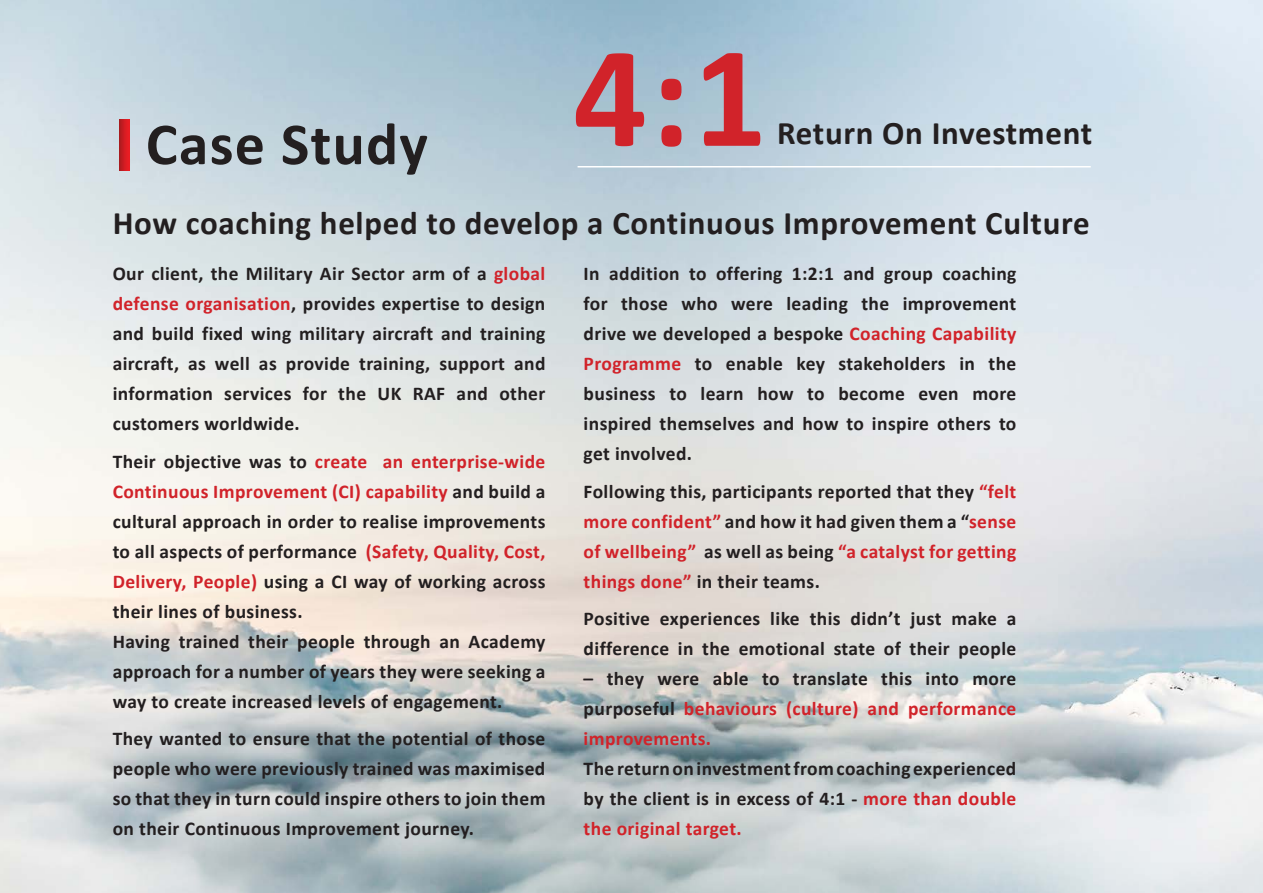
<style>
.page{position:relative;width:1263px;height:893px;background:#fff}
.page>*{position:absolute;margin:0;border:0;box-sizing:border-box;transform-origin:0 0}
.t1{font:700 145.65px "Calibri";color:#d1232a}
.t2{font:700 60px "Calibri";letter-spacing:.02em;color:#231f20}
.t3{font:700 33px "Calibri";letter-spacing:.02em;color:#231f20}
.t4{font:700 19.5px/30px "Calibri";letter-spacing:.02em;color:#231f20;text-align:justify}
.s1{color:#d1232a}
</style>
<div class="page">
<img style="left:0;top:0;width:1263px;height:893px">
<svg style="left:119px;top:119px;width:11px;height:51px"></svg>
<hr style="left:578px;top:166px;width:513px;height:1px;background:#fff">
<p class="t2" style="left:146px;top:106px;width:283px">Case Study</p>
<p class="t1" style="left:573px;top:4px;width:195px">4:1</p>
<p class="t3" style="left:777px;top:112px;width:317px">Return On Investment</p>
<p class="t3" style="left:113px;top:202px;width:978px">How coaching helped to develop a Continuous Improvement Culture</p>
<p class="t4" style="left:113px;top:259px;width:434px">Our client, the Military Air Sector arm of a <span class="s1">global defense organisation</span>, provides expertise to design and build fixed wing military aircraft and training aircraft, as well as provide training, support and information services for the UK RAF and other customers worldwide.</p>
<p class="t4" style="left:113px;top:446px;width:434px">Their objective was to <span class="s1">create an enterprise-wide Continuous Improvement (CI) capability</span> and build a cultural approach in order to realise improvements to all aspects of performance <span class="s1">(Safety, Quality, Cost, Delivery, People)</span> using a CI way of working across their lines of business.</p>
<p class="t4" style="left:113px;top:626px;width:434px">Having trained their people through an Academy approach for a number of years they were seeking a way to create increased levels of engagement.</p>
<p class="t4" style="left:113px;top:724px;width:434px">They wanted to ensure that the potential of those people who were previously trained was maximised so that they in turn could inspire others to join them on their Continuous Improvement journey.</p>
<p class="t4" style="left:584px;top:259px;width:434px">In addition to offering 1:2:1 and group coaching for those who were leading the improvement drive we developed a bespoke <span class="s1">Coaching Capability Programme</span> to enable key stakeholders in the business to learn how to become even more inspired themselves and how to inspire others to get involved.</p>
<p class="t4" style="left:584px;top:476px;width:434px">Following this, participants reported that they <span class="s1">“felt more confident”</span> and how it had given them a “<span class="s1">sense of wellbeing”</span> as well as being <span class="s1">“a catalyst for getting things done”</span> in their teams.</p>
<p class="t4" style="left:584px;top:604px;width:434px">Positive experiences like this didn’t just make a difference in the emotional state of their people</p>
<p class="t4" style="left:584px;top:664px;width:434px">– they were able to translate this into more purposeful <span class="s1">behaviours (culture) and performance improvements.</span></p>
<p class="t4" style="left:584px;top:754px;width:434px">The return on investment from coaching experienced by the client is in excess of 4:1 - <span class="s1">more than double the original target.</span></p>
</div>
